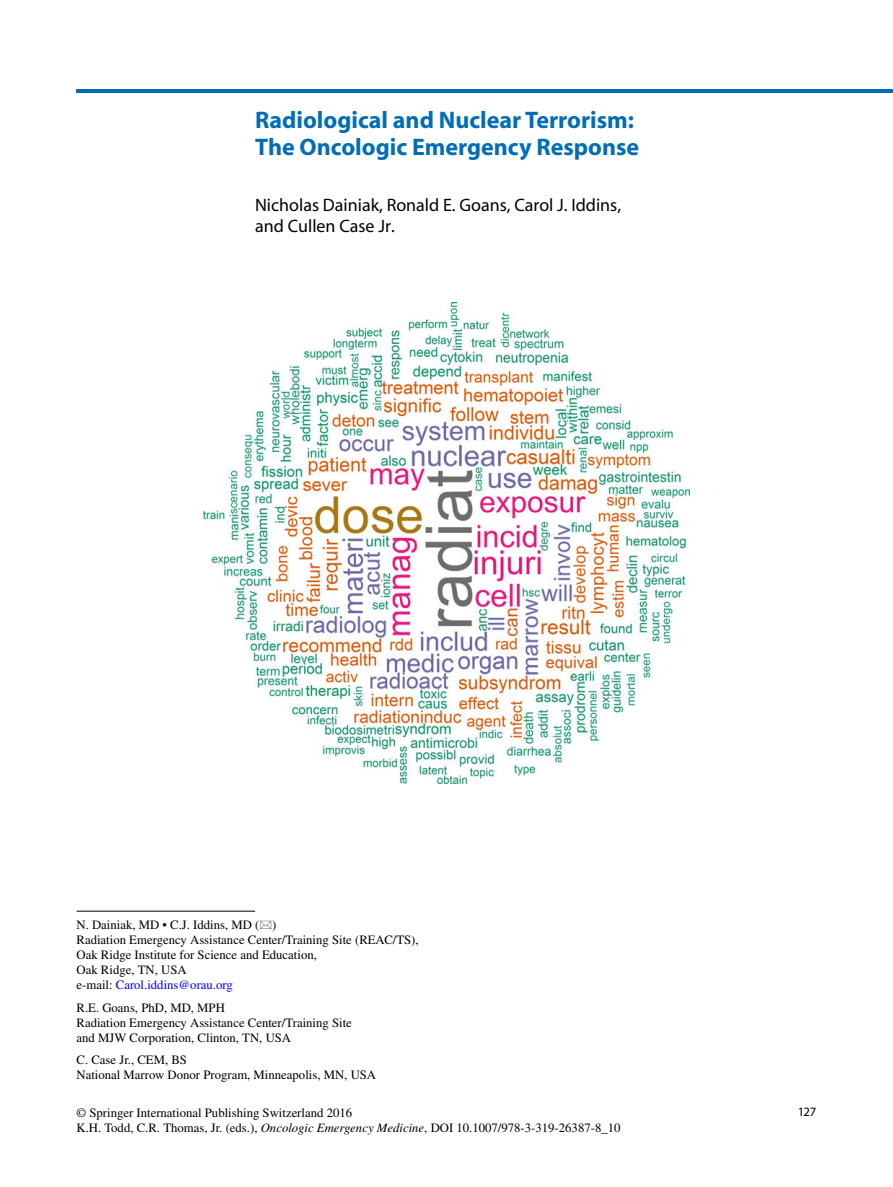
<style>
.page{position:relative;width:893px;height:1187px;background:#fff}
.page>*{position:absolute;margin:0;border:0;box-sizing:border-box;transform-origin:0 0}
.t1{font:700 24px/27px "Scvcvh Myriad";color:#006db6}
.t2{font:18px/21px "Wflljt Myriad";color:#000}
.t3{font:12.75px/15px "Fnhbym Times";color:#000}
.t4{font:12.75px "Pbmfhq Myriad";color:#000}
.s1{color:#0000fa}
.s2{font-family:"Hjcyyr Times";font-style:italic}
</style>
<div class="page">
<hr style="left:77px;top:89px;width:816px;height:3px;background:#006db6">
<hr style="left:77px;top:910px;width:178px;height:1px;background:#000">
<img style="left:203px;top:303px;width:486px;height:480px">
<h1 class="t1" style="left:255px;top:108px;width:386px">Radiological and Nuclear Terrorism:<br>The Oncologic Emergency Response</h1>
<h2 class="t2" style="left:255px;top:196px;width:367px">Nicholas Dainiak , Ronald E. Goans , Carol J. Iddins , and Cullen Case Jr.</h2>
<p class="t3" style="left:77px;top:918px;width:344px">N. Dainiak , MD • C. J. Iddins , MD ( )<br>Radiation Emergency Assistance Center/Training Site (REAC/TS) , Oak Ridge Institute for Science and Education ,<br>Oak Ridge , TN , USA<br>e-mail: <span class="s1">Carol.iddins@orau.org</span></p>
<p class="t3" style="left:77px;top:1000px;width:277px">R. E. Goans , PhD, MD, MPH<br>Radiation Emergency Assistance Center/Training Site and MJW Corporation , Clinton , TN , USA</p>
<p class="t3" style="left:77px;top:1053px;width:301px">C. Case Jr. , CEM, BS<br>National Marrow Donor Program , Minneapolis , MN , USA</p>
<p class="t3" style="left:77px;top:1105px;width:277px">© Springer International Publishing Switzerland 2016</p>
<p class="t4" style="left:798px;top:1107px;width:20px">127</p>
<p class="t3" style="left:77px;top:1120px;width:545px">K.H. Todd, C.R. Thomas, Jr. (eds.), <span class="s2">Oncologic Emergency Medicine</span>, DOI 10.1007/978-3-319-26387-8_10</p>
</div>
